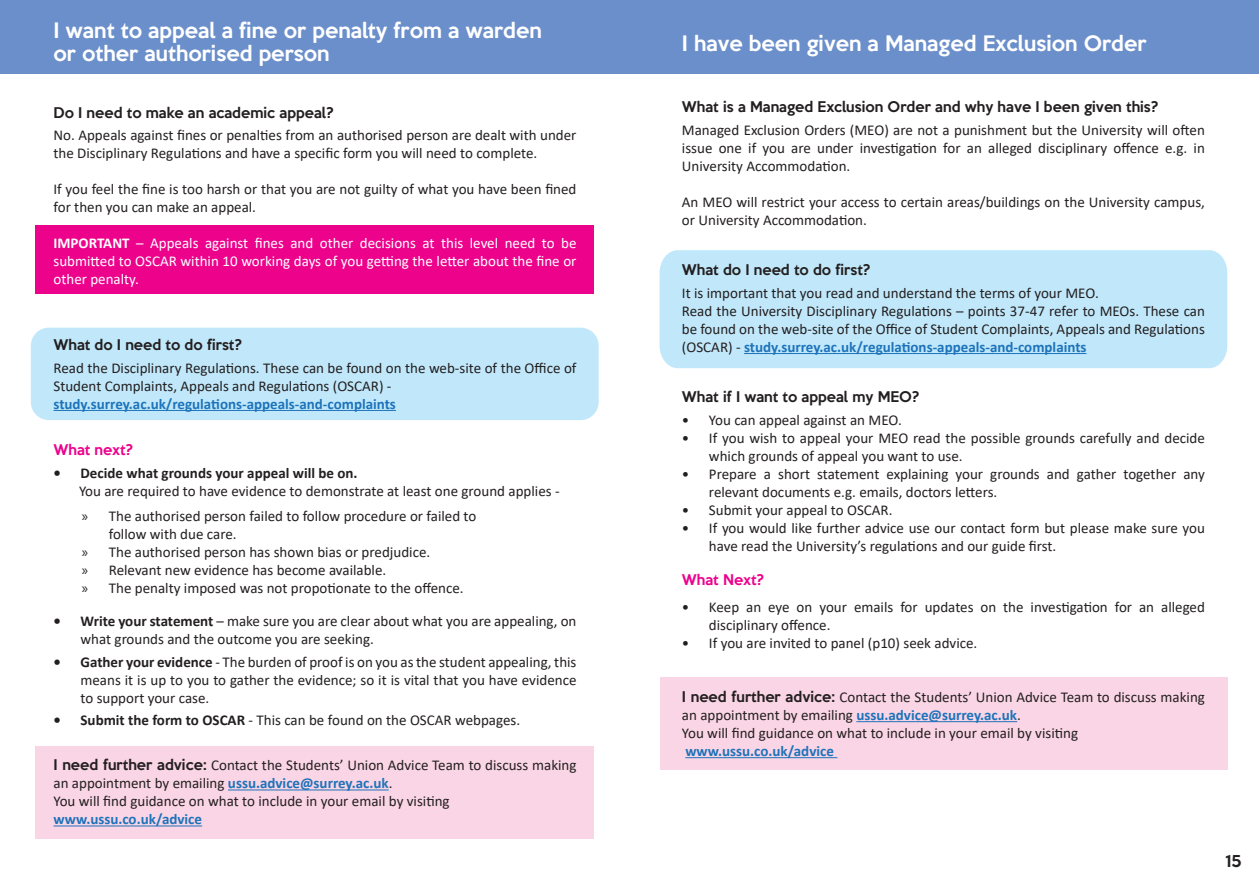
<style>
.page{position:relative;width:1259px;height:893px;background:#fff}
.page>*{position:absolute;margin:0;border:0;box-sizing:border-box;transform-origin:0 0}
.t1{font:500 19.5px "Keep Calm";color:#fff}
.t2{font:15px/18px "Calibri";color:#231f20}
.t3{font:15px/18px "Calibri";color:#fff;text-align:justify}
.t4{font:700 15px "Calibri";color:#1d73ba}
.t5{font:700 15px "Calibri";color:#231f20}
.t6{font:500 15px "Keep Calm";color:#231f20}
.t7{font:500 13.5px "Keep Calm";color:#231f20}
.t8{font:500 13.5px "Keep Calm";color:#ed028c}
.s1{font-weight:700}
.s2{font-family:"Myriad Pro"}
.s3{font-family:"Keep Calm";font-weight:500;font-size:13.5px}
.s4{font-weight:700;color:#1d73ba}
</style>
<div class="page">
<div style="left:0;top:0;width:629px;height:74px;background:#6b8fca"></div>
<div style="left:660px;top:677px;width:568px;height:92px;background:#fad5e5"></div>
<div style="left:659px;top:250px;width:568px;height:118px;background:#c1e8fa"></div>
<div style="left:629px;top:0;width:630px;height:74px;background:#6b8fca"></div>
<hr style="left:744px;top:353px;width:342px;height:1px;background:#1d73ba">
<hr style="left:856px;top:721px;width:161px;height:1px;background:#1d73ba">
<hr style="left:685px;top:757px;width:152px;height:1px;background:#1d73ba">
<div style="left:36px;top:746px;width:558px;height:93px;background:#fad5e5"></div>
<div style="left:31px;top:328px;width:567px;height:92px;background:#c1e8fa;border-radius:18px"></div>
<div style="left:36px;top:226px;width:558px;height:68px;background:#ed028c"></div>
<hr style="left:54px;top:410px;width:342px;height:1px;background:#1d73ba">
<hr style="left:228px;top:789px;width:161px;height:1px;background:#1d73ba">
<hr style="left:54px;top:825px;width:148px;height:1px;background:#1d73ba">
<p class="t1" style="left:54px;top:13px;width:490px">I want to appeal a fine or penalty from a warden</p>
<p class="t1" style="left:54px;top:36px;width:278px">or other authorised person</p>
<p class="t7" style="left:54px;top:101px;width:282px">Do I need to make an academic appeal?</p>
<p class="t2" style="left:54px;top:126px;width:524px">No. Appeals against fines or penalties from an authorised person are dealt with under the Disciplinary Regulations and have a specific form you will need to complete.</p>
<p class="t2" style="left:54px;top:180px;width:524px">If you feel the fine is too harsh or that you are not guilty of what you have been fined for then you can make an appeal.</p>
<p class="t3" style="left:54px;top:234px;width:524px"><span class="s1">IMPORTANT</span> – Appeals against fines and other decisions at this level need to be submitted to OSCAR within 10 working days of you getting the letter about the fine or other penalty.</p>
<p class="t7" style="left:54px;top:333px;width:190px">What do I need to do first?</p>
<p class="t2" style="left:54px;top:358px;width:524px">Read the Disciplinary Regulations. These can be found on the web-site of the Office of<br>Student Complaints, Appeals and Regulations (OSCAR) -</p>
<p class="t4" style="left:54px;top:393px;width:344px">study.surrey.ac.uk/regulations-appeals-and-complaints</p>
<p class="t8" style="left:54px;top:438px;width:81px">What next?</p>
<p class="t5" style="left:54px;top:462px;width:305px">• Decide what grounds your appeal will be on.</p>
<p class="t2" style="left:79px;top:481px;width:482px">You are required to have evidence to demonstrate at least one ground applies -</p>
<p class="t2" style="left:82px;top:507px;width:396px"><span class="s2">»</span> The authorised person failed to follow procedure or failed to</p>
<p class="t2" style="left:109px;top:525px;width:129px">follow with due care.</p>
<p class="t2" style="left:82px;top:543px;width:350px"><span class="s2">»</span> The authorised person has shown bias or predjudice.</p>
<p class="t2" style="left:82px;top:561px;width:306px"><span class="s2">»</span> Relevant new evidence has become available.</p>
<p class="t2" style="left:82px;top:579px;width:383px"><span class="s2">»</span> The penalty imposed was not propotionate to the offence.</p>
<p class="t2" style="left:81px;top:612px;width:497px;text-indent:-27px"><span class="s1">• Write your statement</span> – make sure you are clear about what you are appealing, on what grounds and the outcome you are seeking.</p>
<p class="t2" style="left:81px;top:652px;width:497px;text-align:justify;text-indent:-27px"><span class="s1">• Gather your evidence</span> - The burden of proof is on you as the student appealing, this means it is up to you to gather the evidence; so it is vital that you have evidence to support your case.</p>
<p class="t2" style="left:54px;top:711px;width:468px"><span class="s1">• Submit the form to OSCAR</span> - This can be found on the OSCAR webpages.</p>
<p class="t2" style="left:54px;top:756px;width:524px"><span class="s3">I need further advice:</span> Contact the Students’ Union Advice Team to discuss making an appointment by emailing <span class="s4">ussu.advice@surrey.ac.uk</span>.</p>
<p class="t2" style="left:54px;top:792px;width:398px">You will find guidance on what to include in your email by visiting</p>
<p class="t4" style="left:54px;top:809px;width:150px">www.ussu.co.uk/advice</p>
<p class="t1" style="left:682px;top:27px;width:466px">I have been given a Managed Exclusion Order</p>
<p class="t7" style="left:682px;top:95px;width:478px">What is a Managed Exclusion Order and why have I been given this?</p>
<p class="t2" style="left:682px;top:121px;width:524px;text-align:justify">Managed Exclusion Orders (MEO) are not a punishment but the University will often issue one if you are under investigation for an alleged disciplinary offence e.g. in University Accommodation.</p>
<p class="t2" style="left:682px;top:193px;width:524px">An MEO will restrict your access to certain areas/buildings on the University campus, or University Accommodation.</p>
<p class="t7" style="left:682px;top:258px;width:190px">What do I need to do first?</p>
<p class="t2" style="left:682px;top:283px;width:418px">It is important that you read and understand the terms of your MEO.</p>
<p class="t2" style="left:682px;top:301px;width:524px;text-align:justify">Read the University Disciplinary Regulations – points 37-47 refer to MEOs. These can be found on the web-site of the Office of Student Complaints, Appeals and Regulations (OSCAR) - <span class="s4">study.surrey.ac.uk/regulations-appeals-and-complaints</span></p>
<p class="t7" style="left:682px;top:385px;width:239px">What if I want to appeal my MEO?</p>
<p class="t2" style="left:682px;top:410px;width:221px">• You can appeal against an MEO.</p>
<p class="t2" style="left:709px;top:428px;width:497px;text-indent:-27px">• If you wish to appeal your MEO read the possible grounds carefully and decide which grounds of appeal you want to use.</p>
<p class="t2" style="left:709px;top:464px;width:497px;text-indent:-27px">• Prepare a short statement explaining your grounds and gather together any relevant documents e.g. emails, doctors letters.</p>
<p class="t2" style="left:682px;top:500px;width:212px">• Submit your appeal to OSCAR.</p>
<p class="t2" style="left:709px;top:518px;width:497px;text-indent:-27px">• If you would like further advice use our contact form but please make sure you have read the University’s regulations and our guide first.</p>
<p class="t8" style="left:682px;top:568px;width:84px">What Next?</p>
<p class="t2" style="left:709px;top:598px;width:497px;text-indent:-27px">• Keep an eye on your emails for updates on the investigation for an alleged disciplinary offence.</p>
<p class="t2" style="left:682px;top:634px;width:297px">• If you are invited to panel (p10) seek advice.</p>
<p class="t2" style="left:682px;top:688px;width:524px"><span class="s3">I need further advice:</span> Contact the Students’ Union Advice Team to discuss making an appointment by emailing <span class="s4">ussu.advice@surrey.ac.uk</span>.</p>
<p class="t2" style="left:682px;top:724px;width:398px">You will find guidance on what to include in your email by visiting</p>
<p class="t4" style="left:685px;top:740px;width:150px">www.ussu.co.uk/advice</p>
<p class="t6" style="left:1225px;top:848px;width:18px">15</p>
</div>
